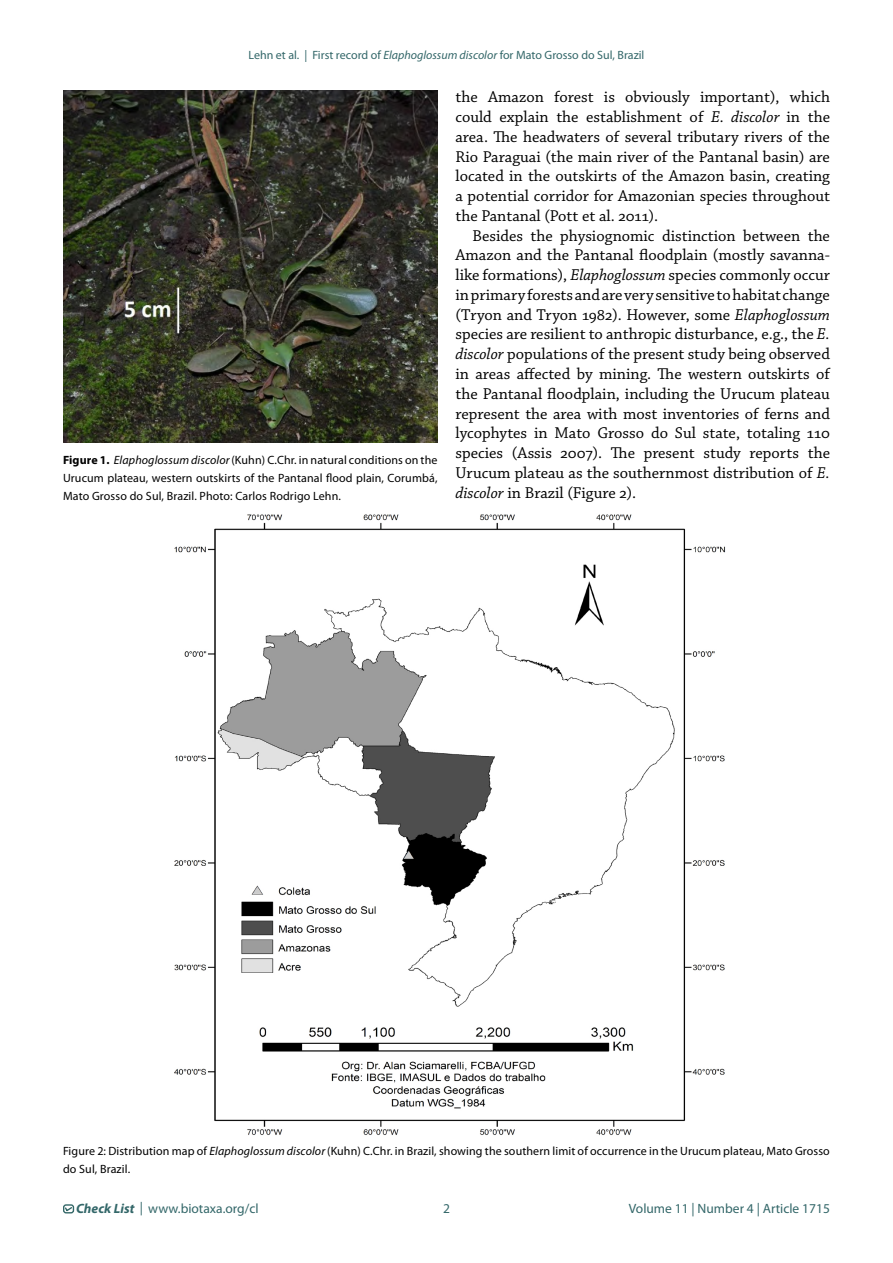
<style>
.page{position:relative;width:893px;height:1263px;background:#fff}
.page>*{position:absolute;margin:0;border:0;box-sizing:border-box;transform-origin:0 0}
.t1{font:16.5px/19.8px "Chaparral Pro";color:#000;text-align:justify}
.t2{font:13.5px "Myriad Pro";color:#336769}
.t3{font:12px/18px "Myriad Pro";letter-spacing:.01em;color:#000;text-align:justify}
.t4{font:12px "Myriad Pro";color:#336769}
.s1{font-style:italic}
.s2{font-weight:700}
.s3{font-weight:700;font-style:italic}
</style>
<div class="page">
<div style="left:63px;top:1204px;width:11px;height:9px;border:1px solid #336767;border-radius:2px"></div>
<svg style="left:64px;top:1206px;width:9px;height:6px"></svg>
<img style="left:174px;top:514px;width:551px;height:621px">
<img style="left:63px;top:90px;width:374px;height:352px">
<p class="t4" style="left:249px;top:47px;width:397px">Lehn et al. | First record of <span class="s1">Elaphoglossum discolor</span> for Mato Grosso do Sul, Brazil</p>
<p class="t1" style="left:455px;top:88px;width:376px">the Amazon forest is obviously important), which could explain the establishment of <span class="s1">E. discolor</span> in the area. The headwaters of several tributary rivers of the Rio Paraguai (the main river of the Pantanal basin) are located in the outskirts of the Amazon basin, creating a potential corridor for Amazonian species throughout the Pantanal (Pott et al. 2011).</p>
<p class="t1" style="left:455px;top:226px;width:376px;text-indent:17px">Besides the physiognomic distinction between the Amazon and the Pantanal floodplain (mostly savanna&shy;like formations), <span class="s1">Elaphoglossum</span> species commonly occur in primary forests and are very sensitive to habitat change (Tryon and Tryon 1982). However, some <span class="s1">Elaphoglossum </span>species are resilient to anthropic disturbance, e.g., the <span class="s1">E. discolor</span> populations of the present study being observed in areas affected by mining. The western outskirts of the Pantanal floodplain, including the Urucum plateau represent the area with most inventories of ferns and lycophytes in Mato Grosso do Sul state, totaling 110 species (Assis 2007). The present study reports the Urucum plateau as the southernmost distribution of <span class="s1">E. discolor</span> in Brazil (Figure 2).</p>
<p class="t3" style="left:63px;top:451px;width:376px"><span class="s2">Figure 1.</span> <span class="s1">Elaphoglossum discolor</span> (Kuhn) C.Chr. in natural conditions on the Urucum plateau, western outskirts of the Pantanal flood plain, Corumbá, Mato Grosso do Sul, Brazil. Photo: Carlos Rodrigo Lehn.</p>
<p class="t3" style="left:63px;top:1142px;width:768px">Figure 2: Distribution map of <span class="s1">Elaphoglossum discolor</span> (Kuhn) C.Chr. in Brazil, showing the southern limit of occurrence in the Urucum plateau, Mato Grosso do Sul, Brazil.</p>
<p class="t2" style="left:76px;top:1200px;width:184px"><span class="s3">Check List</span> | www.biotaxa.org/cl</p>
<p class="t2" style="left:443px;top:1200px;width:8px">2</p>
<p class="t2" style="left:629px;top:1200px;width:203px">Volume 11 | Number 4 | Article 1715</p>
</div>
